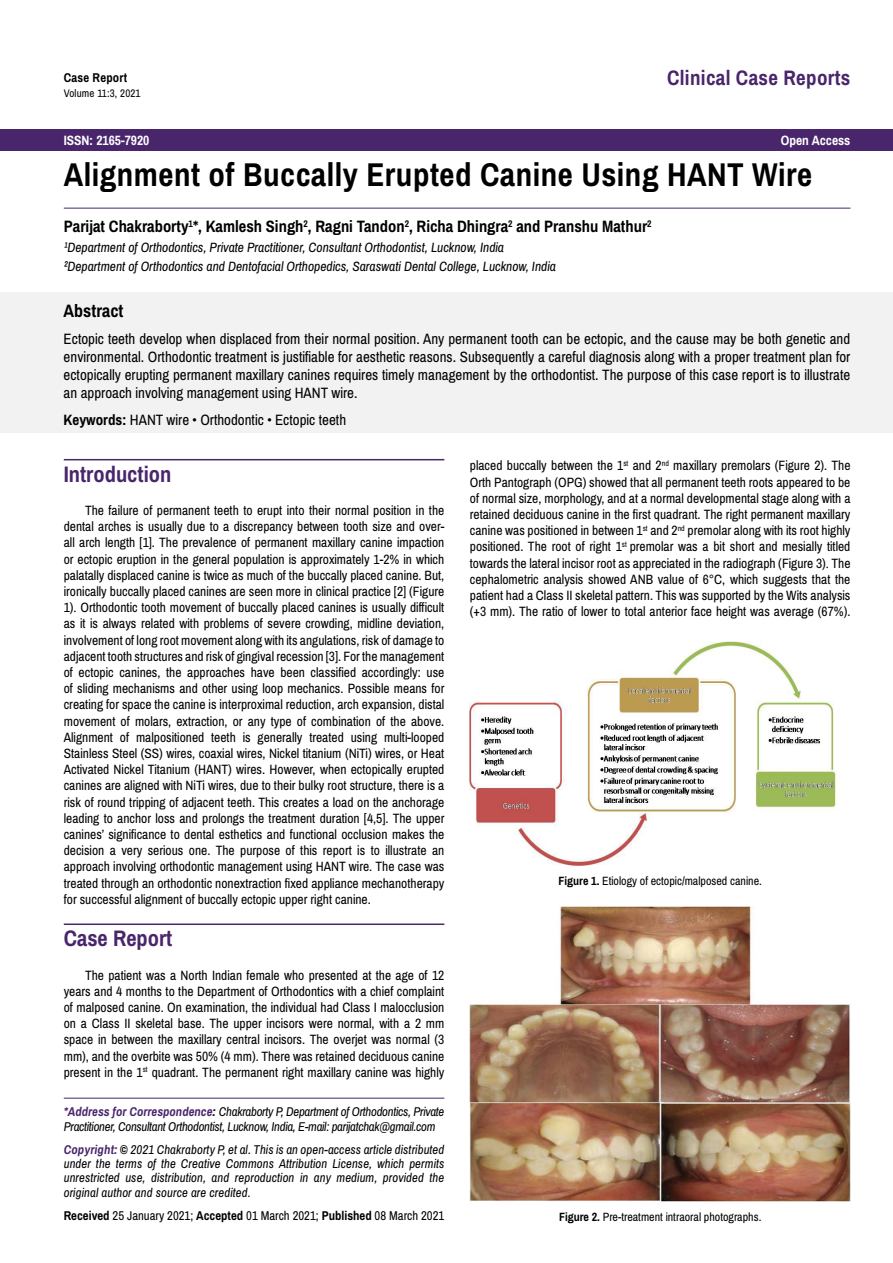
<style>
.page{position:relative;width:893px;height:1263px;background:#fff}
.page>*{position:absolute;margin:0;border:0;box-sizing:border-box;transform-origin:0 0}
.t1{font:700 33px "Archivo Narrow";letter-spacing:.015em;color:#000}
.t2{font:700 22.5px "Archivo Narrow";color:#49266c}
.t3{font:700 21px "Archivo Narrow";letter-spacing:.015em;color:#49266c}
.t4{font:700 18px "Archivo Narrow";color:#000}
.t5{font:700 16.5px "Archivo Narrow";color:#000}
.t6{font:15px/18px "Archivo Narrow";color:#000;text-align:justify}
.t7{font:13.5px/16.2px "Archivo Narrow";color:#000;text-align:justify}
.t8{font:italic 13.5px/19.2px "Archivo Narrow";color:#000}
.t9{font:700 13.5px "Archivo Narrow";color:#fff}
.t10{font:italic 12.75px/14.4px "Archivo Narrow";letter-spacing:-.02em;color:#000}
.t11{font:12.75px "Archivo Narrow";color:#000}
.t12{font:700 12.75px "Archivo Narrow";letter-spacing:.015em;color:#000}
.t13{font:12px "Archivo Narrow";color:#000}
.t14{font:10.95px "Archivo Narrow";letter-spacing:.015em;color:#000}
.s1{font-weight:700}
.s2{font-family:"Minion Pro"}
.s3{font-weight:700;color:#49266c}
</style>
<div class="page">
<div style="left:0;top:129px;width:893px;height:21px;background:#49266c"></div>
<hr style="left:64px;top:1098px;width:380px;height:1px;background:#49266c">
<hr style="left:64px;top:208px;width:786px;height:1px;background:#49266c">
<div style="left:0;top:292px;width:893px;height:141px;background:#f2f2f2"></div>
<hr style="left:64px;top:459px;width:380px;height:1px;background:#49266c">
<hr style="left:64px;top:923px;width:380px;height:2px;background:#49266c">
<img style="left:470px;top:642px;width:369px;height:223px">
<img style="left:470px;top:906px;width:380px;height:295px">
<p class="t12" style="left:64px;top:70px;width:65px">Case Report</p>
<h3 class="t3" style="left:667px;top:65px;width:185px">Clinical Case Reports</h3>
<p class="t14" style="left:64px;top:86px;width:78px">Volume 11:3, 2021</p>
<p class="t9" style="left:64px;top:133px;width:87px">ISSN: 2165-7920</p>
<p class="t9" style="left:781px;top:133px;width:71px">Open Access</p>
<h1 class="t1" style="left:64px;top:155px;width:750px">Alignment of Buccally Erupted Canine Using HANT Wire</h1>
<p class="t5" style="left:64px;top:217px;width:589px">Parijat Chakraborty<sup>1</sup>*, Kamlesh Singh<sup>2</sup>, Ragni Tandon<sup>2</sup>, Richa Dhingra<sup>2</sup> and Pranshu Mathur<sup>2</sup></p>
<p class="t8" style="left:64px;top:238px;width:494px">¹Department of Orthodontics, Private Practitioner, Consultant Orthodontist, Lucknow, India<br>²Department of Orthodontics and Dentofacial Orthopedics, Saraswati Dental College, Lucknow, India</p>
<h3 class="t4" style="left:64px;top:300px;width:61px">Abstract</h3>
<p class="t6" style="left:64px;top:330px;width:788px">Ectopic teeth develop when displaced from their normal position. Any permanent tooth can be ectopic, and the cause may be both genetic and environmental. Orthodontic treatment is justifiable for aesthetic reasons. Subsequently a careful diagnosis along with a proper treatment plan for ectopically erupting permanent maxillary canines requires timely management by the orthodontist. The purpose of this case report is to illustrate an approach involving management using HANT wire.</p>
<p class="t6" style="left:64px;top:411px;width:284px"><span class="s1">Keywords:</span> HANT wire • Orthodontic • Ectopic teeth</p>
<h2 class="t2" style="left:64px;top:460px;width:109px">Introduction</h2>
<p class="t7" style="left:64px;top:502px;width:382px;text-indent:21px">The failure of permanent teeth to erupt into their normal position in the dental arches is usually due to a discrepancy between tooth size and over&shy;all arch length [1]. The prevalence of permanent maxillary canine impaction or ectopic eruption in the general population is approximately 1-2% in which palatally displaced canine is twice as much of the buccally placed canine. But, ironically buccally placed canines are seen more in clinical practice [2] (Figure 1)<span class="s2">.</span> Orthodontic tooth movement of buccally placed canines is usually difficult as it is always related with problems of severe crowding, midline deviation, involvement of long root movement along with its angulations, risk of damage to adjacent tooth structures and risk of gingival recession [3]. For the management of ectopic canines, the approaches have been classified accordingly: use of sliding mechanisms and other using loop mechanics. Possible means for creating for space the canine is interproximal reduction, arch expansion, distal movement of molars, extraction, or any type of combination of the above.<br>Alignment of malpositioned teeth is generally treated using multi-looped Stainless Steel (SS) wires, coaxial wires, Nickel titanium (NiTi) wires, or Heat Activated Nickel Titanium (HANT) wires. However, when ectopically erupted canines are aligned with NiTi wires, due to their bulky root structure, there is a risk of round tripping of adjacent teeth. This creates a load on the anchorage leading to anchor loss and prolongs the treatment duration [4,5]. The upper canines’ significance to dental esthetics and functional occlusion makes the decision a very serious one. The purpose of this report is to illustrate an approach involving orthodontic management using HANT wire. The case was treated through an orthodontic nonextraction fixed appliance mechanotherapy for successful alignment of buccally ectopic upper right canine.</p>
<h2 class="t2" style="left:64px;top:925px;width:110px">Case Report</h2>
<p class="t7" style="left:64px;top:967px;width:382px;text-indent:21px">The patient was a North Indian female who presented at the age of 12 years and 4 months to the Department of Orthodontics with a chief complaint of malposed canine. On examination, the individual had Class I malocclusion on a Class II skeletal base. The upper incisors were normal, with a 2 mm space in between the maxillary central incisors. The overjet was normal (3 mm), and the overbite was 50% (4 mm). There was retained deciduous canine present in the 1<sup>st</sup> quadrant. The permanent right maxillary canine was highly</p>
<p class="t7" style="left:470px;top:458px;width:382px">placed buccally between the 1<sup>st</sup> and 2<sup>nd</sup> maxillary premolars (Figure 2). The Orth Pantograph (OPG) showed that all permanent teeth roots appeared to be of normal size, morphology, and at a normal developmental stage along with a retained deciduous canine in the first quadrant. The right permanent maxillary canine was positioned in between 1<sup>st</sup> and 2<sup>nd</sup> premolar along with its root highly positioned. The root of right 1<sup>st</sup> premolar was a bit short and mesially titled towards the lateral incisor root as appreciated in the radiograph (Figure 3)<span class="s2">.</span> The cephalometric analysis showed ANB value of 6°C, which suggests that the patient had a Class II skeletal pattern. This was supported by the Wits analysis (+3 mm). The ratio of lower to total anterior face height was average (67%).</p>
<p class="t13" style="left:558px;top:873px;width:205px"><span class="s1">Figure 1.</span> Etiology of ectopic/malposed canine.</p>
<p class="t10" style="left:64px;top:1105px;width:382px"><span class="s3">*Address for Correspondence</span><span class="s1">:</span> Chakraborty P, Department of Orthodontics, Private<br>Practitioner, Consultant Orthodontist, Lucknow, India, E-mail: parijatchak@gmail.com</p>
<p class="t10" style="left:64px;top:1142px;width:382px;text-align:justify"><span class="s3">Copyright:</span> <span class="s1">©</span> 2021 Chakraborty P, et al. This is an open-access article distributed under the terms of the Creative Commons Attribution License, which permits unrestricted use, distribution, and reproduction in any medium, provided the original author and source are credited.</p>
<p class="t11" style="left:64px;top:1207px;width:382px"><span class="s1">Received</span> 25 January 2021; <span class="s1">Accepted</span> 01 March 2021; <span class="s1">Published</span> 08 March 2021</p>
<p class="t13" style="left:559px;top:1209px;width:204px"><span class="s1">Figure 2.</span> Pre-treatment intraoral photographs.</p>
</div>
